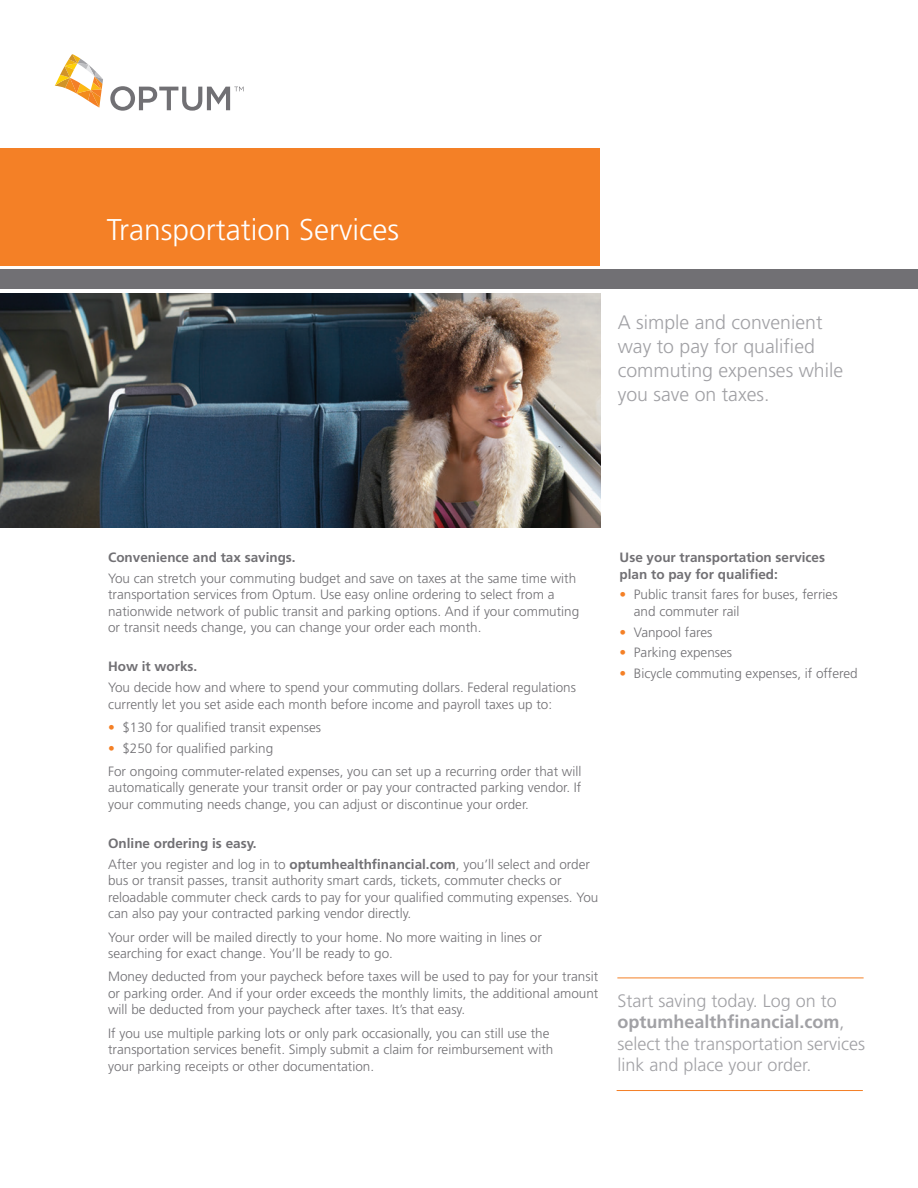
<style>
.page{position:relative;width:918px;height:1188px;background:#fff}
.page>*{position:absolute;margin:0;border:0;box-sizing:border-box;transform-origin:0 0}
.t1{font:300 30px "Frutiger LT Std";color:#fff}
.t2{font:300 19.5px/24px "Frutiger LT Std";color:#a1a1a5}
.t3{font:300 18px/21.6px "Frutiger LT Std";color:#a1a1a5}
.t4{font:300 13.5px/16.5px "Frutiger LT Std";color:#717074}
.t5{font:700 13.5px/16.5px "Frutiger LT Std";color:#717074}
.s1{color:#f48026}
.s2{font-weight:700}
</style>
<div class="page">
<img style="left:0;top:293px;width:601px;height:234px">
<div style="left:0;top:148px;width:600px;height:118px;background:#f48026"></div>
<div style="left:0;top:269px;width:918px;height:20px;background:#717074"></div>
<svg style="left:55px;top:54px;width:48px;height:54px"></svg>
<svg style="left:110px;top:86px;width:134px;height:25px"></svg>
<hr style="left:617px;top:978px;width:247px;height:1px;background:#f48026">
<hr style="left:617px;top:1090px;width:246px;height:1px;background:#f48026">
<p class="t1" style="left:107px;top:213px;width:294px">Transportation Services</p>
<p class="t2" style="left:618px;top:311px;width:227px">A simple and convenient way to pay for qualified commuting expenses while you save on taxes.</p>
<p class="t5" style="left:108px;top:549px;width:189px">Convenience and tax savings.</p>
<p class="t4" style="left:108px;top:570px;width:473px">You can stretch your commuting budget and save on taxes at the same time with transportation services from Optum. Use easy online ordering to select from a nationwide network of public transit and parking options. And if your commuting or transit needs change, you can change your order each month.</p>
<p class="t5" style="left:108px;top:658px;width:91px">How it works.</p>
<p class="t4" style="left:108px;top:679px;width:469px">You decide how and where to spend your commuting dollars. Federal regulations currently let you set aside each month before income and payroll taxes up to:</p>
<p class="t4" style="left:108px;top:719px;width:215px"><span class="s1">•</span> $130 for qualified transit expenses</p>
<p class="t4" style="left:108px;top:740px;width:167px"><span class="s1">•</span> $250 for qualified parking</p>
<p class="t4" style="left:108px;top:763px;width:475px;text-align:justify">For ongoing commuter-related expenses, you can set up a recurring order that will automatically generate your transit order or pay your contracted parking vendor. If your commuting needs change, you can adjust or discontinue your order.</p>
<p class="t5" style="left:108px;top:835px;width:150px">Online ordering is easy.</p>
<p class="t4" style="left:108px;top:856px;width:492px">After you register and log in to <span class="s2">optumhealthfinancial.com</span>, you’ll select and order bus or transit passes, transit authority smart cards, tickets, commuter checks or reloadable commuter check cards to pay for your qualified commuting expenses. You can also pay your contracted parking vendor directly.</p>
<p class="t4" style="left:108px;top:929px;width:435px">Your order will be mailed directly to your home. No more waiting in lines or searching for exact change. You’ll be ready to go.</p>
<p class="t4" style="left:108px;top:969px;width:492px;text-align:justify">Money deducted from your paycheck before taxes will be used to pay for your transit or parking order. And if your order exceeds the monthly limits, the additional amount will be deducted from your paycheck after taxes. It’s that easy.</p>
<p class="t4" style="left:108px;top:1025px;width:447px">If you use multiple parking lots or only park occasionally, you can still use the transportation services benefit. Simply submit a claim for reimbursement with your parking receipts or other documentation.</p>
<p class="t5" style="left:620px;top:549px;width:207px">Use your transportation services plan to pay for qualified:</p>
<p class="t4" style="left:634px;top:587px;width:205px;text-indent:-14px"><span class="s1">•</span> Public transit fares for buses, ferries and commuter rail</p>
<p class="t4" style="left:620px;top:624px;width:94px"><span class="s1">•</span> Vanpool fares</p>
<p class="t4" style="left:620px;top:645px;width:114px"><span class="s1">•</span> Parking expenses</p>
<p class="t4" style="left:620px;top:666px;width:240px"><span class="s1">•</span> Bicycle commuting expenses, if offered</p>
<p class="t3" style="left:617px;top:990px;width:249px">Start saving today. Log on to <span class="s2">optumhealthfinancial.com</span>, select the transportation services link and place your order.</p>
</div>
